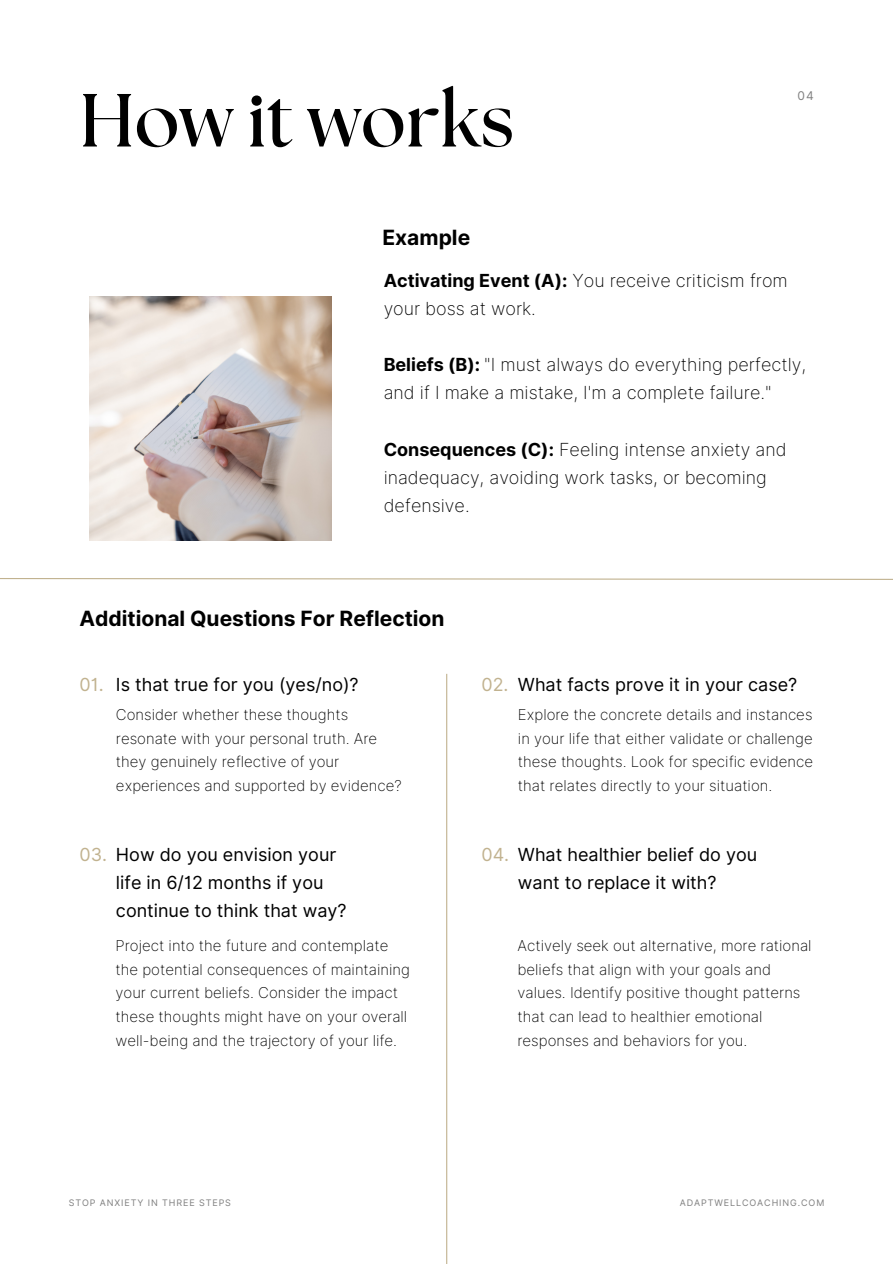
<style>
.page{position:relative;width:893px;height:1264px;background:#fff}
.page>*{position:absolute;margin:0;border:0;box-sizing:border-box;transform-origin:0 0}
.t1{font:700 75px "The Seasons";color:#000}
.t2{font:700 21px "Inter";color:#000}
.t3{font:200 18px/28.2px "Inter";color:#000}
.t4{font:18px/28.2px "Inter";color:#000}
.t5{font:18px "Inter";color:#c1b28f}
.t6{font:200 15px/23.7px "Inter";color:#000}
.t7{font:12px "Inter";color:#7f7f7f}
.t8{font:9px "Inter";letter-spacing:.1em;color:#7f7f7f}
.s1{font-weight:700}
</style>
<div class="page">
<img style="left:89px;top:297px;width:242px;height:243px">
<svg style="left:0;top:578px;width:892px;height:2px;background:#dbd3bf"></svg>
<hr style="left:446px;top:674px;width:1px;height:589px;background:#c1b28f">
<h1 class="t1" style="left:79px;top:86px;width:436px">How it works</h1>
<p class="t7" style="left:797px;top:89px;width:18px">04</p>
<h3 class="t2" style="left:382px;top:225px;width:89px">Example</h3>
<p class="t3" style="left:383px;top:266px;width:405px"><span class="s1">Activating Event (A):</span> You receive criticism from your boss at work.</p>
<h2 class="t3" style="left:383px;top:350px;width:424px"><span class="s1">Beliefs (B):</span> "I must always do everything perfectly, and if I make a mistake, I'm a complete failure."</h2>
<h3 class="t3" style="left:383px;top:435px;width:404px"><span class="s1">Consequences (C):</span> Feeling intense anxiety and inadequacy, avoiding work tasks, or becoming defensive.</h3>
<h3 class="t2" style="left:79px;top:606px;width:366px">Additional Questions For Reflection</h3>
<h3 class="t5" style="left:79px;top:673px;width:26px">01.</h3>
<h3 class="t4" style="left:116px;top:670px;width:244px">Is that true for you (yes/no)?</h3>
<h2 class="t6" style="left:116px;top:702px;width:287px">Consider whether these thoughts resonate with your personal truth. Are they genuinely reflective of your experiences and supported by evidence?</h2>
<h3 class="t5" style="left:481px;top:673px;width:29px">02.</h3>
<h4 class="t4" style="left:518px;top:670px;width:281px">What facts prove it in your case?</h4>
<h3 class="t6" style="left:518px;top:702px;width:297px;text-align:justify">Explore the concrete details and instances in your life that either validate or challenge these thoughts. Look for specific evidence that relates directly to your situation.</h3>
<h3 class="t5" style="left:79px;top:843px;width:29px">03.</h3>
<h3 class="t4" style="left:518px;top:840px;width:241px">What healthier belief do you want to replace it with?</h3>
<h4 class="t4" style="left:116px;top:840px;width:232px">How do you envision your life in 6/12 months if you continue to think that way?</h4>
<p class="t6" style="left:115px;top:933px;width:296px">Project into the future and contemplate the potential consequences of maintaining your current beliefs. Consider the impact these thoughts might have on your overall well-being and the trajectory of your life.</p>
<h3 class="t5" style="left:481px;top:843px;width:29px">04.</h3>
<h4 class="t6" style="left:517px;top:933px;width:295px">Actively seek out alternative, more rational beliefs that align with your goals and values. Identify positive thought patterns that can lead to healthier emotional responses and behaviors for you.</h4>
<h3 class="t8" style="left:69px;top:1197px;width:164px">STOP ANXIETY IN THREE STEPS</h3>
<h4 class="t8" style="left:679px;top:1197px;width:146px">ADAPTWELLCOACHING.COM</h4>
</div>
